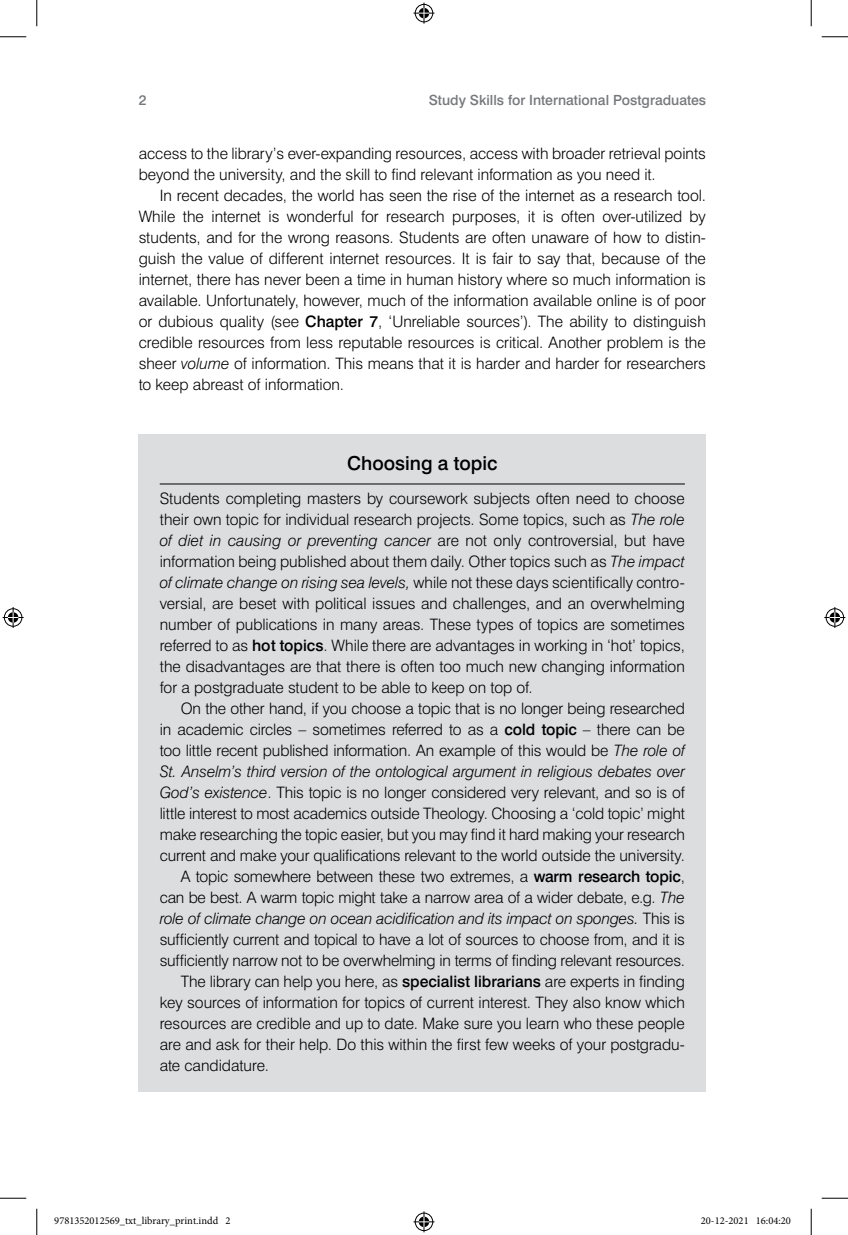
<style>
.page{position:relative;width:848px;height:1235px;background:#fff}
.page>*{position:absolute;margin:0;border:0;box-sizing:border-box;transform-origin:0 0}
.BX2-H{font:500 19.25px "Swiss 721 BT";color:#000}
.BX1-txt{font:300 15.75px/21px "Swiss 721 BT";letter-spacing:-.01em;color:#000;text-align:justify}
._0_Para_indent{font:300 15.75px/21px "Swiss 721 BT";color:#000;text-align:justify}
.BX1-txt1{font:300 15.75px/21px "Swiss 721 BT";color:#000;text-align:justify}
._0_Para{font:300 15.75px/21px "Swiss 721 BT";color:#000}
.t1{font:500 14px "Swiss 721 BT";color:#76787b}
.t2{font:10.5px "Minion Pro";color:#000}
.s1{font-weight:500}
.s2{font-style:italic}
</style>
<div class="page">
<div style="left:139px;top:435px;width:566px;height:656px;background:#dcdddf"></div>
<hr style="left:160px;top:483px;width:524px;height:1px;background:#000">
<svg style="left:0;top:36px;width:26px;height:1px"></svg>
<svg style="left:821px;top:36px;width:26px;height:1px"></svg>
<svg style="left:0;top:1197px;width:26px;height:1px"></svg>
<svg style="left:821px;top:1197px;width:26px;height:1px"></svg>
<svg style="left:36px;top:0;width:1px;height:26px"></svg>
<svg style="left:36px;top:1208px;width:1px;height:26px"></svg>
<svg style="left:810px;top:0;width:1px;height:26px"></svg>
<svg style="left:810px;top:1208px;width:1px;height:26px"></svg>
<svg style="left:413px;top:3px;width:21px;height:21px"></svg>
<svg style="left:413px;top:1211px;width:21px;height:21px"></svg>
<svg style="left:3px;top:607px;width:21px;height:21px"></svg>
<svg style="left:824px;top:607px;width:21px;height:21px"></svg>
<p class="t1" style="left:139px;top:92px;width:9px">2</p>
<p class="t1" style="left:428px;top:92px;width:279px">Study Skills for International Postgraduates</p>
<p class="_0_Para" style="left:139px;top:143px;width:568px">access to the library’s ever-expanding resources, access with broader retrieval points beyond the university, and the skill to find relevant information as you need it.</p>
<p class="_0_Para_indent" style="left:139px;top:185px;width:568px;text-indent:21px">In recent decades, the world has seen the rise of the internet as a research tool.<br>While the internet is wonderful for research purposes, it is often over-utilized by students, and for the wrong reasons. Students are often unaware of how to distin&shy;guish the value of different internet resources. It is fair to say that, because of the internet, there has never been a time in human history where so much information is available. Unfortunately, however, much of the information available online is of poor or dubious quality (see <span class="s1">Chapter 7</span>, ‘Unreliable sources’). The ability to distinguish credible resources from less reputable resources is critical. Another problem is the sheer <span class="s2">volume</span> of information. This means that it is harder and harder for researchers to keep abreast of information.</p>
<p class="BX2-H" style="left:347px;top:452px;width:152px">Choosing a topic</p>
<p class="BX1-txt1" style="left:160px;top:487px;width:526px">Students completing masters by coursework subjects often need to choose their own topic for individual research projects. Some topics, such as <span class="s2">The role of diet in causing or preventing cancer</span> are not only controversial, but have information being published about them daily. Other topics such as <span class="s2">The impact of climate change on rising sea levels,</span> while not these days scientifically contro&shy;versial, are beset with political issues and challenges, and an overwhelming number of publications in many areas. These types of topics are sometimes referred to as <span class="s1">hot topics</span>. While there are advantages in working in ‘hot’ topics, the disadvantages are that there is often too much new changing information for a postgraduate student to be able to keep on top of.</p>
<p class="BX1-txt" style="left:160px;top:697px;width:526px;text-indent:21px">On the other hand, if you choose a topic that is no longer being researched in academic circles – sometimes referred to as a <span class="s1">cold topic</span> – there can be too little recent published information. An example of this would be <span class="s2">The role of St. Anselm’s third version of the ontological argument in religious debates over God’s existence</span>. This topic is no longer considered very relevant, and so is of little interest to most academics outside Theology. Choosing a ‘cold topic’ might make researching the topic easier, but you may find it hard making your research current and make your qualifications relevant to the world outside the university.</p>
<p class="BX1-txt" style="left:160px;top:865px;width:526px;text-indent:21px">A topic somewhere between these two extremes, a <span class="s1">warm research topic</span>, can be best. A warm topic might take a narrow area of a wider debate, e.g. <span class="s2">The role of climate change on ocean acidification and its impact on sponges.</span> This is sufficiently current and topical to have a lot of sources to choose from, and it is sufficiently narrow not to be overwhelming in terms of finding relevant resources.</p>
<p class="BX1-txt" style="left:160px;top:970px;width:526px;text-indent:21px">The library can help you here, as <span class="s1">specialist librarians</span> are experts in finding key sources of information for topics of current interest. They also know which resources are credible and up to date. Make sure you learn who these people are and ask for their help. Do this within the first few weeks of your postgradu&shy;ate candidature.</p>
<p class="t2" style="left:54px;top:1213px;width:178px">9781352012569_txt_library_print.indd 2</p>
<p class="t2" style="left:700px;top:1213px;width:91px">20-12-2021 16:04:20</p>
</div>
